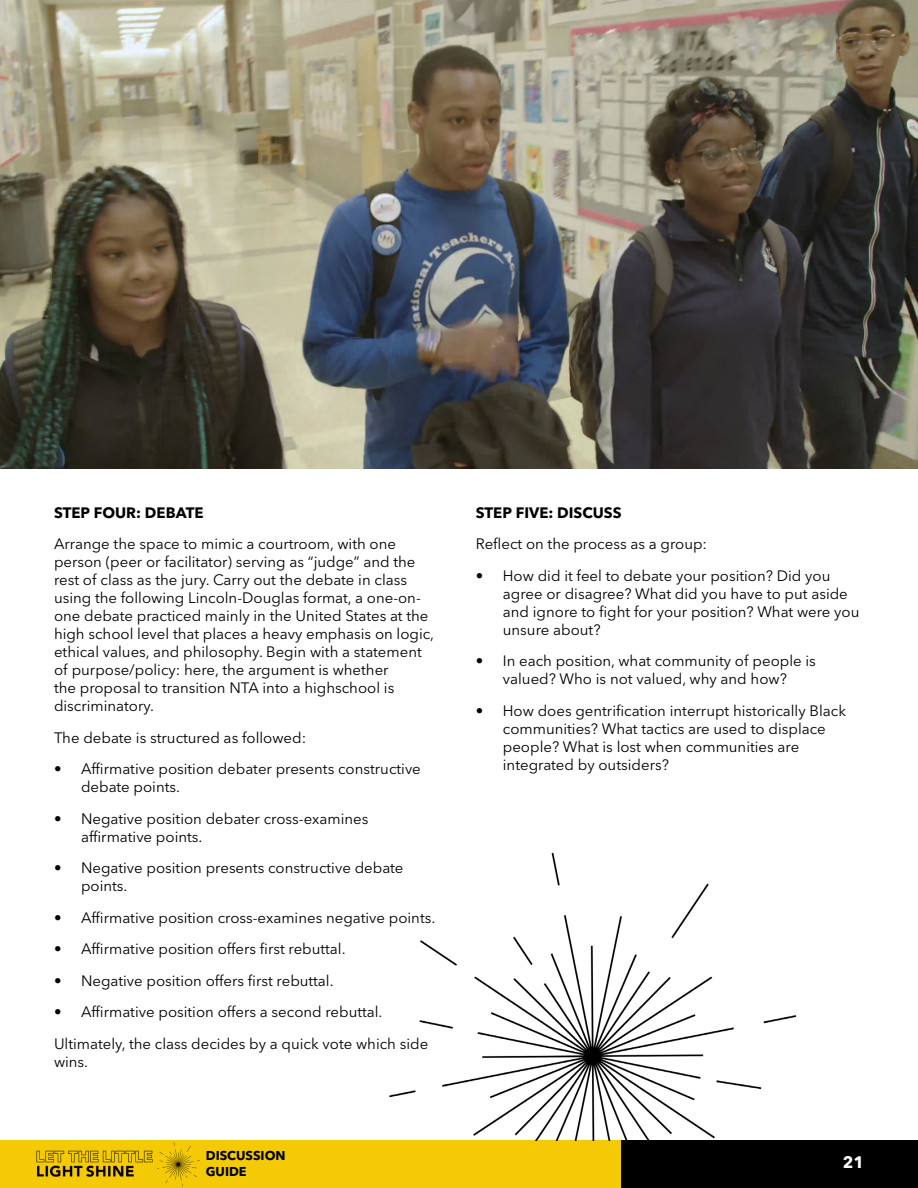
<style>
.page{position:relative;width:918px;height:1188px;background:#fff}
.page>*{position:absolute;margin:0;border:0;box-sizing:border-box;transform-origin:0 0}
.t1{font:700 16.5px "Avenir Next LT Pro";color:#fff}
.t2{font:15px/18px "Avenir Next LT Pro";color:#000}
.t3{font:700 15px "Avenir Next LT Pro";color:#000}
.t4{font:700 12.75px/15.3px "Avenir Next LT Pro";color:#000}
</style>
<div class="page">
<div style="left:0;top:1140px;width:621px;height:48px;background:#f3ca05"></div>
<img style="left:36px;top:1150px;width:117px;height:27px">
<img style="left:157px;top:1142px;width:42px;height:45px">
<div style="left:621px;top:1140px;width:297px;height:48px;background:#000"></div>
<img style="left:0;top:0;width:918px;height:469px">
<img style="left:389px;top:852px;width:408px;height:288px">
<p class="t3" style="left:54px;top:504px;width:151px">STEP FOUR: DEBATE</p>
<p class="t2" style="left:54px;top:535px;width:382px">Arrange the space to mimic a courtroom, with one person (peer or facilitator) serving as “judge” and the rest of class as the jury. Carry out the debate in class using the following Lincoln-Douglas format, a one-on&shy;one debate practiced mainly in the United States at the high school level that places a heavy emphasis on logic, ethical values, and philosophy. Begin with a statement of purpose/policy: here, the argument is whether<br>the proposal to transition NTA into a highschool is discriminatory.</p>
<p class="t2" style="left:54px;top:729px;width:254px">The debate is structured as followed:</p>
<p class="t2" style="left:81px;top:760px;width:341px;text-indent:-27px">• Affirmative position debater presents constructive debate points.</p>
<p class="t2" style="left:81px;top:810px;width:289px;text-indent:-27px">• Negative position debater cross-examines affirmative points.</p>
<p class="t2" style="left:81px;top:859px;width:324px;text-indent:-27px">• Negative position presents constructive debate points.</p>
<p class="t2" style="left:54px;top:909px;width:383px">• Affirmative position cross-examines negative points.</p>
<p class="t2" style="left:54px;top:940px;width:293px">• Affirmative position offers first rebuttal.</p>
<p class="t2" style="left:54px;top:972px;width:281px">• Negative position offers first rebuttal.</p>
<p class="t2" style="left:54px;top:996px;width:376px;line-height:31.5px">• Affirmative position offers a second rebuttal.<br>Ultimately, the class decides by a quick vote which side</p>
<p class="t2" style="left:54px;top:1053px;width:36px">wins.</p>
<p class="t3" style="left:476px;top:504px;width:147px">STEP FIVE: DISCUSS</p>
<p class="t2" style="left:476px;top:535px;width:233px">Reflect on the process as a group:</p>
<p class="t2" style="left:503px;top:567px;width:358px;text-indent:-27px">• How did it feel to debate your position? Did you agree or disagree? What did you have to put aside and ignore to fight for your position? What were you unsure about?</p>
<p class="t2" style="left:476px;top:652px;width:342px;text-align:center">• In each position, what community of people is valued? Who is not valued, why and how?</p>
<p class="t2" style="left:503px;top:702px;width:345px;text-indent:-27px">• How does gentrification interrupt historically Black communities? What tactics are used to displace people? What is lost when communities are integrated by outsiders?</p>
<p class="t4" style="left:206px;top:1148px;width:81px">DISCUSSION<br>GUIDE</p>
<p class="t1" style="left:843px;top:1152px;width:23px">21</p>
</div>
